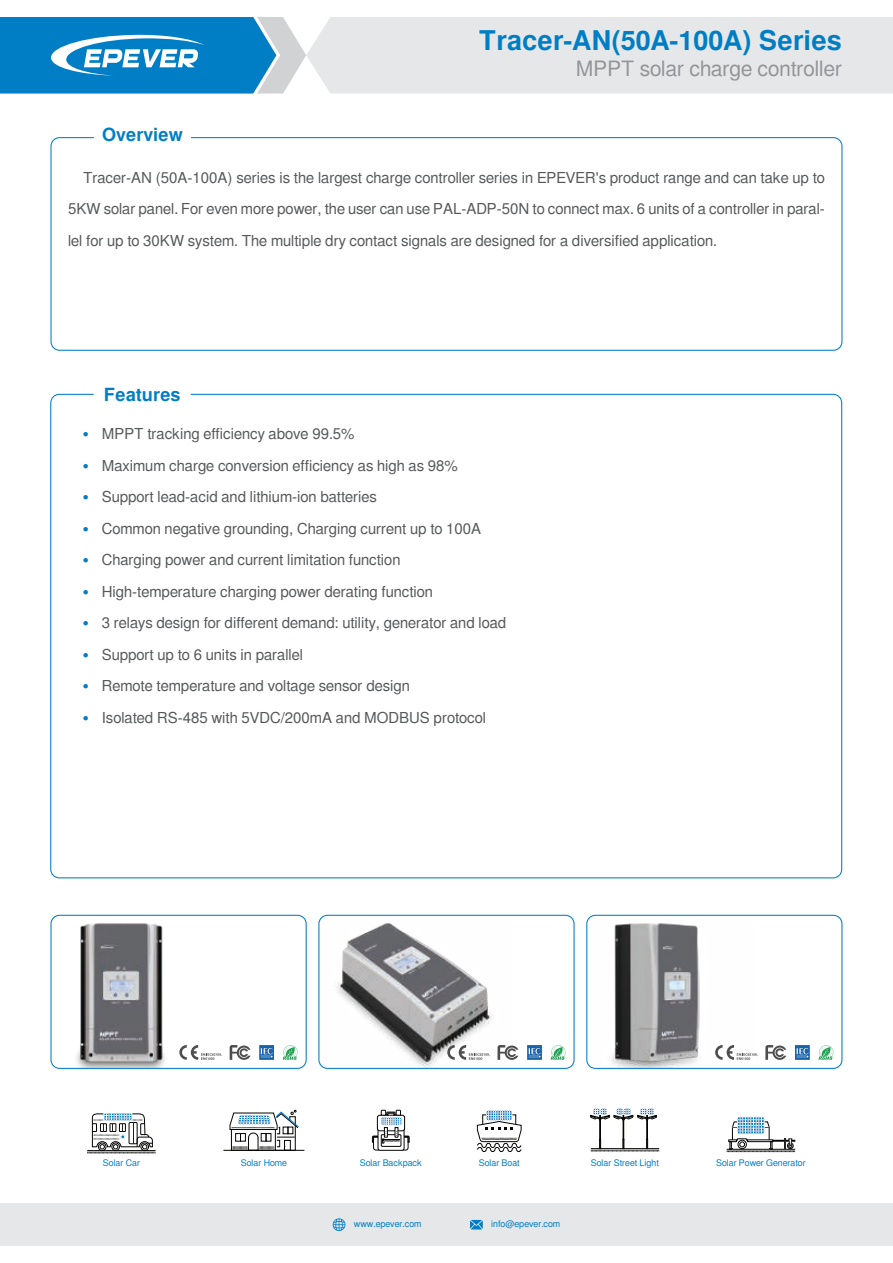
<style>
.page{position:relative;width:893px;height:1263px;background:#fff}
.page>*{position:absolute;margin:0;border:0;box-sizing:border-box;transform-origin:0 0}
.t1{font:700 27px "Free Sans";color:#007ec5}
.t2{font:21px "Free Sans";color:#939598}
.t3{font:700 18px "Free Sans";color:#007ec5}
.t4{font:15px/31.5px "Free Sans";color:#57585a;text-align:justify}
.t5{font:700 15px/31.5px "Free Sans";color:#007ec5;text-align:justify}
.t6{font:9px "Free Sans";color:#007ec5}
</style>
<div class="page">
<div style="left:306px;top:17px;width:587px;height:77px;background:#e6e7e9"></div>
<svg style="left:0;top:17px;width:306px;height:77px;background:#3797ce"></svg>
<div style="left:50px;top:137px;width:792px;height:214px;border:1px solid #007ec5;border-radius:9px"></div>
<svg style="left:87px;top:1113px;width:69px;height:41px"></svg>
<svg style="left:372px;top:1110px;width:38px;height:40px"></svg>
<svg style="left:477px;top:1110px;width:45px;height:42px"></svg>
<svg style="left:590px;top:1108px;width:69px;height:44px"></svg>
<div style="left:737px;top:1116px;width:27px;height:10px;border:1px solid #fff"></div>
<svg style="left:727px;top:1117px;width:68px;height:35px"></svg>
<hr style="left:223px;top:1150px;width:81px;height:1px;background:#050504">
<svg style="left:229px;top:1110px;width:71px;height:41px"></svg>
<img style="left:52px;top:915px;width:113px;height:152px">
<div style="left:50px;top:915px;width:257px;height:154px;border:1px solid #007ec5;border-radius:9px"></div>
<img style="left:319px;top:915px;width:179px;height:152px">
<div style="left:318px;top:915px;width:257px;height:154px;border:1px solid #007ec5;border-radius:9px"></div>
<img style="left:587px;top:915px;width:113px;height:152px">
<div style="left:586px;top:915px;width:256px;height:154px;border:1px solid #007ec5;border-radius:9px"></div>
<svg style="left:283px;top:1045px;width:15px;height:15px"></svg>
<svg style="left:230px;top:1045px;width:20px;height:15px"></svg>
<svg style="left:259px;top:1045px;width:15px;height:15px"></svg>
<svg style="left:179px;top:1045px;width:43px;height:15px"></svg>
<svg style="left:551px;top:1045px;width:15px;height:15px"></svg>
<svg style="left:498px;top:1045px;width:20px;height:15px"></svg>
<svg style="left:527px;top:1045px;width:15px;height:15px"></svg>
<svg style="left:447px;top:1045px;width:43px;height:15px"></svg>
<svg style="left:818px;top:1045px;width:15px;height:15px"></svg>
<svg style="left:765px;top:1045px;width:21px;height:15px"></svg>
<svg style="left:795px;top:1045px;width:15px;height:15px"></svg>
<svg style="left:715px;top:1045px;width:43px;height:15px"></svg>
<div style="left:0;top:1203px;width:893px;height:43px;background:#e6e7e9"></div>
<svg style="left:470px;top:1220px;width:13px;height:9px"></svg>
<svg style="left:333px;top:1218px;width:12px;height:13px"></svg>
<p class="t3" style="left:102px;top:127px;width:82px">Overview</p>
<h1 class="t1" style="left:479px;top:29px;width:364px">Tracer-AN(50A-100A) Series</h1>
<h2 class="t2" style="left:576px;top:59px;width:268px">MPPT solar charge controller</h2>
<p class="t4" style="left:68px;top:162px;width:758px;text-indent:15px">Tracer-AN (50A-100A) series is the largest charge controller series in EPEVER's product range and can take up to 5KW solar panel. For even more power, the user can use PAL-ADP-50N to connect max. 6 units of a controller in paral&shy;lel for up to 30KW system. The multiple dry contact signals are designed for a diversified application.</p>
<p class="t3" style="left:104px;top:386px;width:78px">Features</p>
<p class="t5" style="left:83px;top:419px;width:7px">ï ï ï ï ï ï ï ï ï ï</p>
<p class="t4" style="left:102px;top:419px;width:406px;text-align:left">MPPT tracking efficiency above 99.5%<br>Maximum charge conversion efficiency as high as 98% Support lead-acid and lithium-ion batteries<br>Common negative grounding, Charging current up to 100A Charging power and current limitation function High-temperature charging power derating function<br>3 relays design for different demand: utility, generator and load Support up to 6 units in parallel<br>Remote temperature and voltage sensor design<br>Isolated RS-485 with 5VDC/200mA and MODBUS protocol</p>
<p class="t6" style="left:103px;top:1158px;width:39px">Solar Car</p>
<p class="t6" style="left:241px;top:1158px;width:48px">Solar Home</p>
<p class="t6" style="left:360px;top:1158px;width:64px">Solar Backpack</p>
<p class="t6" style="left:479px;top:1158px;width:43px">Solar Boat</p>
<p class="t6" style="left:591px;top:1158px;width:70px">Solar Street Light</p>
<p class="t6" style="left:716px;top:1158px;width:91px">Solar Power Generator</p>
<p class="t6" style="left:354px;top:1220px;width:69px">www.epever.com</p>
<p class="t6" style="left:491px;top:1220px;width:71px">info@epever.com</p>
</div>
